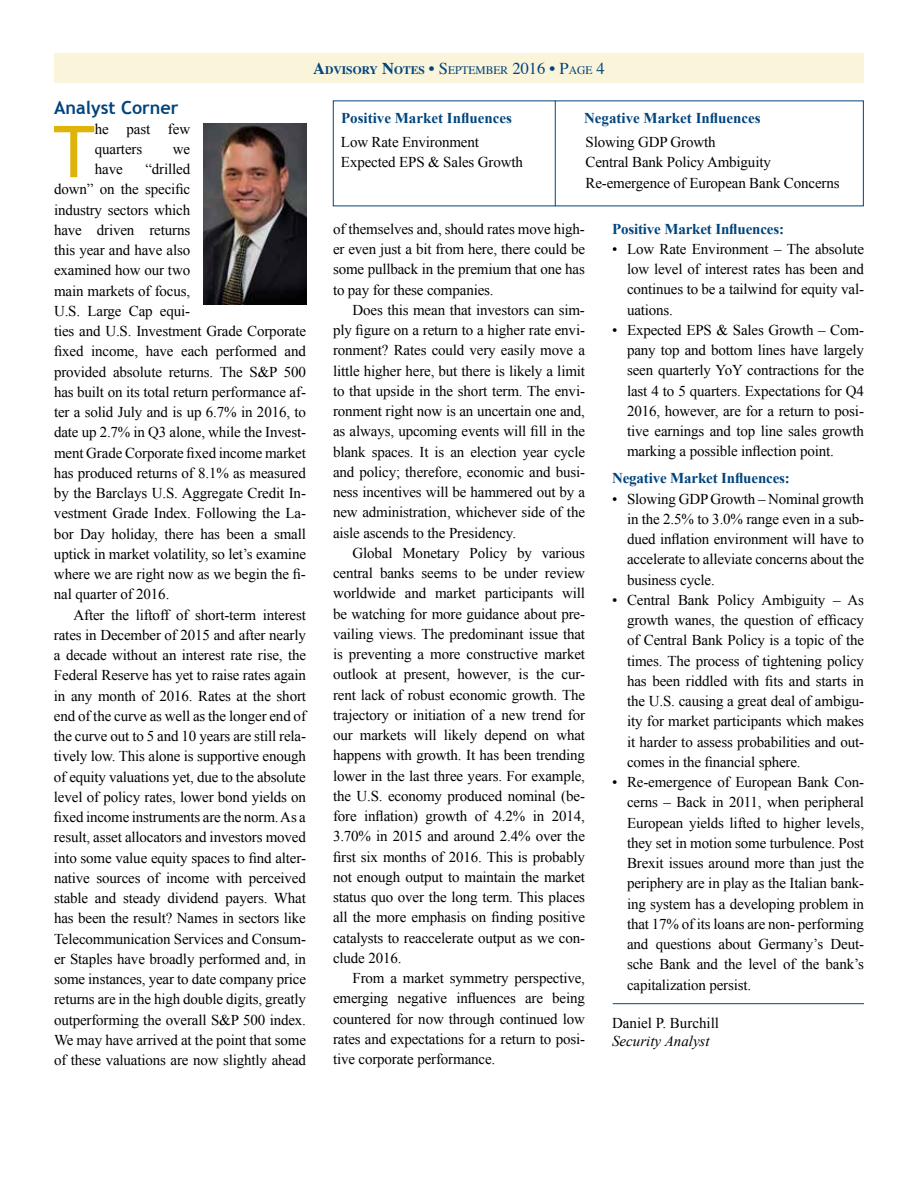
<style>
.page{position:relative;width:918px;height:1188px;background:#fff}
.page>*{position:absolute;margin:0;border:0;box-sizing:border-box;transform-origin:0 0}
.t1{font:71.55px "Trebuchet MS";color:#deb408}
.t2{font:700 18px "Trebuchet MS";color:#00447c}
.t3{font:15px/20.2px "Times New Roman";letter-spacing:-.01em;color:#000;text-align:justify}
.t4{font:700 15px "Times New Roman";letter-spacing:-.005em;color:#00447c}
.t5{font:italic 15px "Times New Roman";color:#000}
.t6{font:700 11.55px "Times";color:#00447c}
.s1{font-size:16.5px}
.s2{font-weight:400;font-size:16.5px}
.s3{font-weight:400}
</style>
<div class="page">
<div style="left:54px;top:54px;width:810px;height:29px;background:#faf4da"></div>
<img style="left:204px;top:123px;width:102px;height:181px">
<hr style="left:555px;top:100px;width:1px;height:106px;background:#00447c">
<hr style="left:613px;top:1003px;width:251px;height:1px;background:#00447c">
<p class="t6" style="left:313px;top:59px;width:293px"><span class="s1">A</span>DVISORY <span class="s1">N</span>OTES <span class="s2">• S</span><span class="s3">EPTEMBER</span> <span class="s2">2016 • P</span><span class="s3">AGE</span> <span class="s2">4</span></p>
<p class="t2" style="left:54px;top:96px;width:126px">Analyst Corner</p>
<h1 class="t1" style="left:53px;top:110px;width:43px">T</h1>
<p class="t3" style="left:95px;top:118px;width:97px">he past few quarters</p>
<p class="t3" style="left:173px;top:139px;width:19px">we</p>
<p class="t3" style="left:54px;top:159px;width:254px;text-align:left;text-indent:91px">“drilled<br>down” on the specific<br>industry sectors which<br>have driven returns<br>this year and have also<br>examined how our two<br>main markets of focus,<br>U.S. Large Cap equi-<br>ties and U.S. Investment Grade Corporate fixed income, have each performed and provided absolute returns. The S&amp;P 500 has built on its total return performance af&shy;ter a solid July and is up 6.7% in 2016, to date up 2.7% in Q3 alone, while the Invest&shy;ment Grade Corporate fixed income market has produced returns of 8.1% as measured by the Barclays U.S. Aggregate Credit In&shy;vestment Grade Index. Following the La&shy;bor Day holiday, there has been a small uptick in market volatility, so let’s examine where we are right now as we begin the fi&shy;nal quarter of 2016.</p>
<p class="t3" style="left:54px;top:604px;width:254px;text-indent:20px">After the liftoff of short-term interest rates in December of 2015 and after nearly a decade without an interest rate rise, the Federal Reserve has yet to raise rates again in any month of 2016. Rates at the short end of the curve as well as the longer end of the curve out to 5 and 10 years are still rela&shy;tively low. This alone is supportive enough of equity valuations yet, due to the absolute level of policy rates, lower bond yields on fixed income instruments are the norm.As a result, asset allocators and investors moved into some value equity spaces to find alter&shy;native sources of income with perceived stable and steady dividend payers. What has been the result? Names in sectors like Telecommunication Services and Consum&shy;er Staples have broadly performed and, in some instances, year to date company price returns are in the high double digits, greatly outperforming the overall S&amp;P 500 index.<br>We may have arrived at the point that some of these valuations are now slightly ahead</p>
<p class="t3" style="left:95px;top:159px;width:29px">have</p>
<p class="t4" style="left:341px;top:108px;width:172px">Positive Market Influences</p>
<p class="t4" style="left:584px;top:108px;width:178px">Negative Market Influences</p>
<p class="t3" style="left:341px;top:132px;width:139px">Low Rate Environment</p>
<p class="t3" style="left:585px;top:132px;width:132px">Slowing GDP Growth</p>
<p class="t3" style="left:341px;top:152px;width:183px">Expected EPS &amp; Sales Growth</p>
<p class="t3" style="left:585px;top:152px;width:256px">Central Bank Policy Ambiguity<br>Re-emergence of European Bank Concerns</p>
<p class="t3" style="left:333px;top:219px;width:254px">of themselves and, should rates move high&shy;er even just a bit from here, there could be some pullback in the premium that one has to pay for these companies.</p>
<p class="t3" style="left:333px;top:300px;width:254px;text-indent:20px">Does this mean that investors can sim&shy;ply figure on a return to a higher rate envi&shy;ronment? Rates could very easily move a little higher here, but there is likely a limit to that upside in the short term. The envi&shy;ronment right now is an uncertain one and, as always, upcoming events will fill in the blank spaces. It is an election year cycle and policy; therefore, economic and busi&shy;ness incentives will be hammered out by a new administration, whichever side of the aisle ascends to the Presidency.</p>
<p class="t3" style="left:333px;top:543px;width:254px;text-indent:20px">Global Monetary Policy by various central banks seems to be under review worldwide and market participants will be watching for more guidance about pre&shy;vailing views. The predominant issue that is preventing a more constructive market outlook at present, however, is the cur&shy;rent lack of robust economic growth. The trajectory or initiation of a new trend for our markets will likely depend on what happens with growth. It has been trending lower in the last three years. For example, the U.S. economy produced nominal (be&shy;fore inflation) growth of 4.2% in 2014, 3.70% in 2015 and around 2.4% over the first six months of 2016. This is probably not enough output to maintain the market status quo over the long term. This places all the more emphasis on finding positive catalysts to reaccelerate output as we con&shy;clude 2016.</p>
<p class="t3" style="left:333px;top:968px;width:254px;text-indent:20px">From a market symmetry perspective, emerging negative influences are being countered for now through continued low rates and expectations for a return to posi&shy;tive corporate performance.</p>
<p class="t4" style="left:612px;top:218px;width:174px">Positive Market Influences:</p>
<p class="t3" style="left:627px;top:239px;width:239px;text-indent:-15px">• Low Rate Environment – The absolute low level of interest rates has been and continues to be a tailwind for equity val&shy;uations.</p>
<p class="t3" style="left:627px;top:320px;width:239px;text-indent:-15px">• Expected EPS &amp; Sales Growth – Com&shy;pany top and bottom lines have largely seen quarterly YoY contractions for the last 4 to 5 quarters. Expectations for Q4<br>2016, however, are for a return to posi&shy;tive earnings and top line sales growth marking a possible inflection point.</p>
<p class="t4" style="left:612px;top:468px;width:179px">Negative Market Influences:</p>
<p class="t3" style="left:627px;top:488px;width:239px;text-indent:-15px">• Slowing GDP Growth – Nominal growth in the 2.5% to 3.0% range even in a sub&shy;dued inflation environment will have to accelerate to alleviate concerns about the business cycle.</p>
<p class="t3" style="left:627px;top:590px;width:239px;text-indent:-15px">• Central Bank Policy Ambiguity – As growth wanes, the question of efficacy of Central Bank Policy is a topic of the times. The process of tightening policy has been riddled with fits and starts in the U.S. causing a great deal of ambigu&shy;ity for market participants which makes it harder to assess probabilities and out&shy;comes in the financial sphere.</p>
<p class="t3" style="left:627px;top:772px;width:239px;text-indent:-15px">• Re-emergence of European Bank Con&shy;cerns – Back in 2011, when peripheral European yields lifted to higher levels, they set in motion some turbulence. Post Brexit issues around more than just the periphery are in play as the Italian bank&shy;ing system has a developing problem in that 17% of its loans are non- performing and questions about Germany’s Deut&shy;sche Bank and the level of the bank’s capitalization persist.</p>
<p class="t3" style="left:612px;top:1013px;width:109px">Daniel P. Burchill</p>
<p class="t5" style="left:612px;top:1031px;width:99px">Security Analyst</p>
</div>
